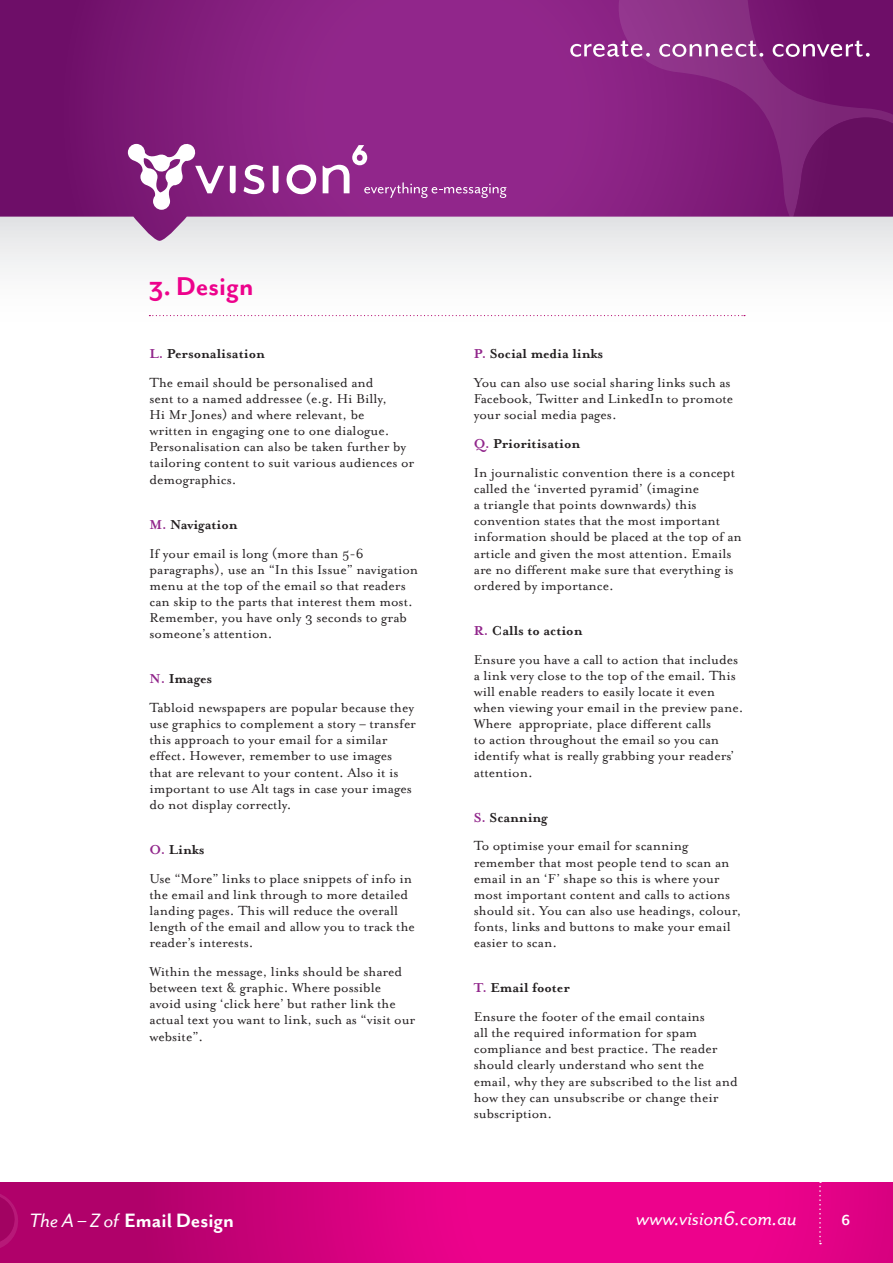
<style>
.page{position:relative;width:893px;height:1263px;background:#fff}
.page>*{position:absolute;margin:0;border:0;box-sizing:border-box;transform-origin:0 0}
.Heading_1{font:30px "Mr Eaves San B";color:#ed028c}
.t1{font:22.5px "Mr Eaves San B";color:#fff}
.t2{font:22.5px "Mr Eaves San Alt RI";color:#fff}
.t3{font:16.5px "Mr Eaves San B";color:#fff}
.Body{font:15px/16.2px "Mrs Eaves Roman";color:#231f20}
.Body-2{font:700 15px "Mrs Eaves";color:#231f20}
.s1{color:#91268b}
.s2{font-family:"Mr Eaves San Alt RI"}
</style>
<div class="page">
<div style="left:0;top:216px;width:893px;height:344px;background:linear-gradient(to bottom,#f7f7f7,#fff)"></div>
<svg style="left:0;top:1182px;width:893px;height:81px;background:#d70180"></svg>
<svg style="left:0;top:1182px;width:20px;height:68px"></svg>
<svg style="left:819px;top:1182px;width:2px;height:62px"></svg>
<svg style="left:0;top:0;width:611px;height:241px;background:#90358b"></svg>
<svg style="left:611px;top:0;width:282px;height:117px;background:#7e1f78"></svg>
<svg style="left:607px;top:117px;width:286px;height:124px;background:#8e428a"></svg>
<svg style="left:128px;top:143px;width:378px;height:67px;background:#9c4497"></svg>
<svg style="left:570px;top:41px;width:80px;height:16px"></svg>
<svg style="left:659px;top:41px;width:104px;height:16px"></svg>
<svg style="left:773px;top:41px;width:97px;height:16px"></svg>
<svg style="left:149px;top:315px;width:596px;height:1px"></svg>
<p class="Heading_1" style="left:149px;top:269px;width:106px">3. Design</p>
<p class="Body-2" style="left:149px;top:345px;width:117px"><span class="s1">L.</span> Personalisation</p>
<p class="Body" style="left:149px;top:374px;width:267px">The email should be personalised and<br>sent to a named addressee (e.g. Hi Billy,<br>Hi Mr Jones) and where relevant, be<br>written in engaging one to one dialogue.<br>Personalisation can also be taken further by tailoring content to suit various audiences or demographics.</p>
<p class="Body-2" style="left:149px;top:515px;width:90px"><span class="s1">M.</span> Navigation</p>
<p class="Body" style="left:149px;top:545px;width:270px">If your email is long (more than 5-6 paragraphs), use an “In this Issue” navigation menu at the top of the email so that readers can skip to the parts that interest them most.<br>Remember, you have only 3 seconds to grab someone’s attention.</p>
<p class="Body-2" style="left:149px;top:670px;width:64px"><span class="s1">N.</span> Images</p>
<p class="Body" style="left:149px;top:700px;width:268px">Tabloid newspapers are popular because they use graphics to complement a story – transfer this approach to your email for a similar effect. However, remember to use images that are relevant to your content. Also it is important to use Alt tags in case your images do not display correctly.</p>
<p class="Body-2" style="left:149px;top:841px;width:57px"><span class="s1">O.</span> Links</p>
<p class="Body" style="left:149px;top:870px;width:267px">Use “More” links to place snippets of info in the email and link through to more detailed landing pages. This will reduce the overall length of the email and allow you to track the reader’s interests.</p>
<p class="Body" style="left:149px;top:964px;width:267px">Within the message, links should be shared between text &amp; graphic. Where possible avoid using ‘click here’ but rather link the actual text you want to link, such as “visit our website”.</p>
<p class="Body-2" style="left:474px;top:345px;width:131px"><span class="s1">P.</span> Social media links</p>
<p class="Body" style="left:474px;top:374px;width:261px">You can also use social sharing links such as<br>Facebook, Twitter and LinkedIn to promote your social media pages.</p>
<p class="Body-2" style="left:474px;top:435px;width:108px"><span class="s1">Q.</span> Prioritisation</p>
<p class="Body" style="left:474px;top:464px;width:270px">In journalistic convention there is a concept called the ‘inverted pyramid’ (imagine<br>a triangle that points downwards) this convention states that the most important information should be placed at the top of an article and given the most attention. Emails are no different make sure that everything is ordered by importance.</p>
<p class="Body-2" style="left:474px;top:622px;width:110px"><span class="s1">R.</span> Calls to action</p>
<p class="Body" style="left:474px;top:651px;width:271px">Ensure you have a call to action that includes a link very close to the top of the email. This will enable readers to easily locate it even when viewing your email in the preview pane.<br>Where appropriate, place different calls<br>to action throughout the email so you can identify what is really grabbing your readers’ attention.</p>
<p class="Body-2" style="left:474px;top:808px;width:75px"><span class="s1">S.</span> Scanning</p>
<p class="Body" style="left:474px;top:838px;width:269px">To optimise your email for scanning remember that most people tend to scan an email in an ‘F’ shape so this is where your most important content and calls to actions should sit. You can also use headings, colour, fonts, links and buttons to make your email easier to scan.</p>
<p class="Body-2" style="left:474px;top:979px;width:97px"><span class="s1">T.</span> Email footer</p>
<p class="Body" style="left:474px;top:1009px;width:265px">Ensure the footer of the email contains<br>all the required information for spam compliance and best practice. The reader should clearly understand who sent the email, why they are subscribed to the list and how they can unsubscribe or change their subscription.</p>
<p class="t1" style="left:29px;top:1207px;width:206px"><span class="s2">The A – Z of</span> Email Design</p>
<p class="t2" style="left:636px;top:1206px;width:162px">www.vision6.com.au</p>
<p class="t3" style="left:841px;top:1210px;width:10px">6</p>
</div>
